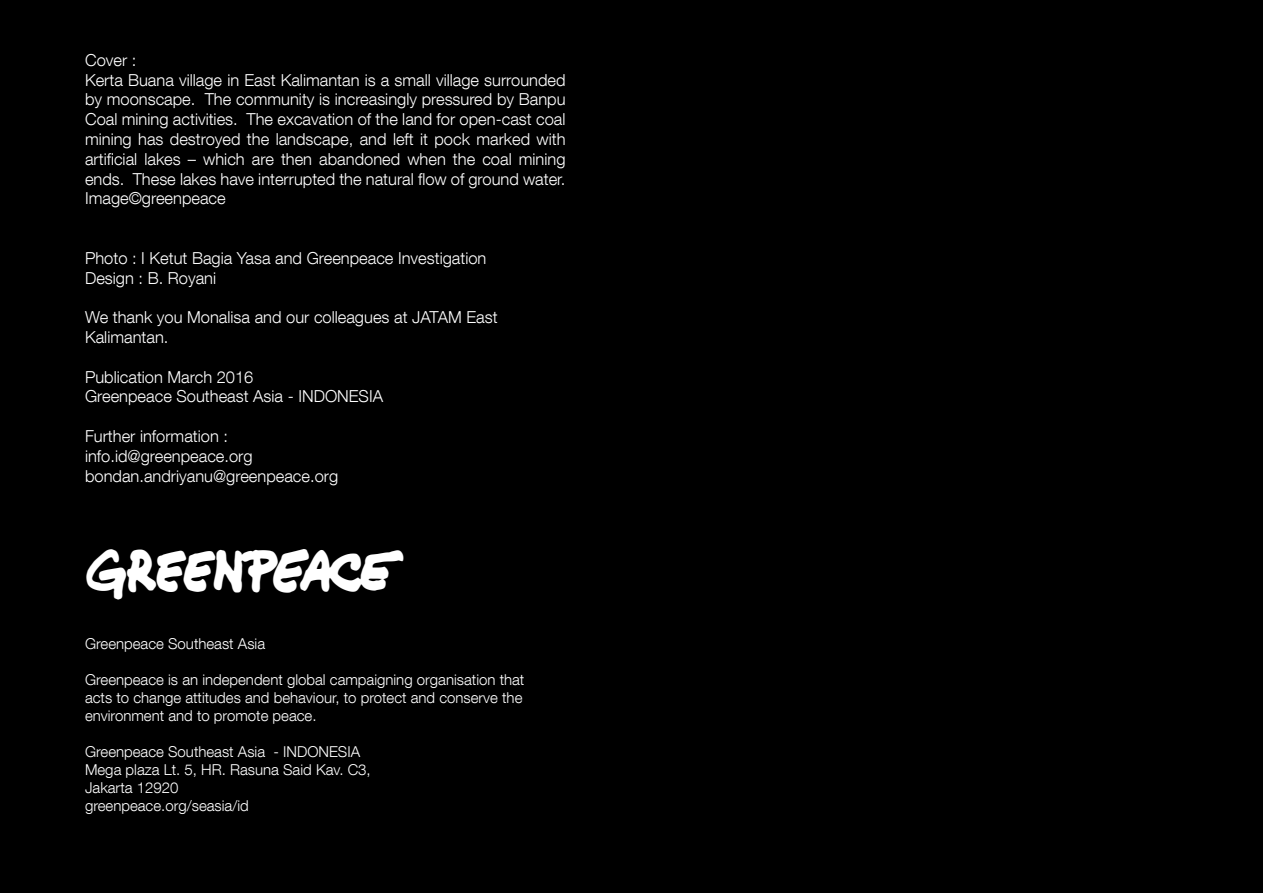
<style>
.page{position:relative;width:1263px;height:893px;background:#000}
.page>*{position:absolute;margin:0;border:0;box-sizing:border-box;transform-origin:0 0}
.t1{font:42px "Greenpeace Logo";color:#fff}
.t2{font:300 16.5px/19.8px "Helvetica Neue LT Com";color:#fff}
.t3{font:300 15px/18px "Helvetica Neue LT Com";color:#fff}
</style>
<div class="page">
<p class="t2" style="left:85px;top:50px;width:482px">Cover :<br>Kerta Buana village in East Kalimantan is a small village surrounded by moonscape. The community is increasingly pressured by Banpu Coal mining activities. The excavation of the land for open-cast coal mining has destroyed the landscape, and left it pock marked with artificial lakes – which are then abandoned when the coal mining ends. These lakes have interrupted the natural flow of ground water.<br>Image©greenpeace</p>
<p class="t2" style="left:85px;top:248px;width:403px">Photo : I Ketut Bagia Yasa and Greenpeace Investigation<br>Design : B. Royani</p>
<p class="t2" style="left:85px;top:307px;width:414px">We thank you Monalisa and our colleagues at JATAM East<br>Kalimantan.</p>
<p class="t2" style="left:85px;top:366px;width:300px">Publication March 2016<br>Greenpeace Southeast Asia - INDONESIA</p>
<p class="t2" style="left:85px;top:426px;width:255px">Further information : info.id@greenpeace.org bondan.andriyanu@greenpeace.org</p>
<h1 class="t1" style="left:85px;top:549px;width:320px">G</h1>
<p class="t3" style="left:85px;top:634px;width:182px">Greenpeace Southeast Asia</p>
<p class="t3" style="left:85px;top:670px;width:441px">Greenpeace is an independent global campaigning organisation that acts to change attitudes and behaviour, to protect and conserve the environment and to promote peace.</p>
<p class="t3" style="left:85px;top:742px;width:287px">Greenpeace Southeast Asia - INDONESIA<br>Mega plaza Lt. 5, HR. Rasuna Said Kav. C3,<br>Jakarta 12920<br>greenpeace.org/seasia/id</p>
</div>
